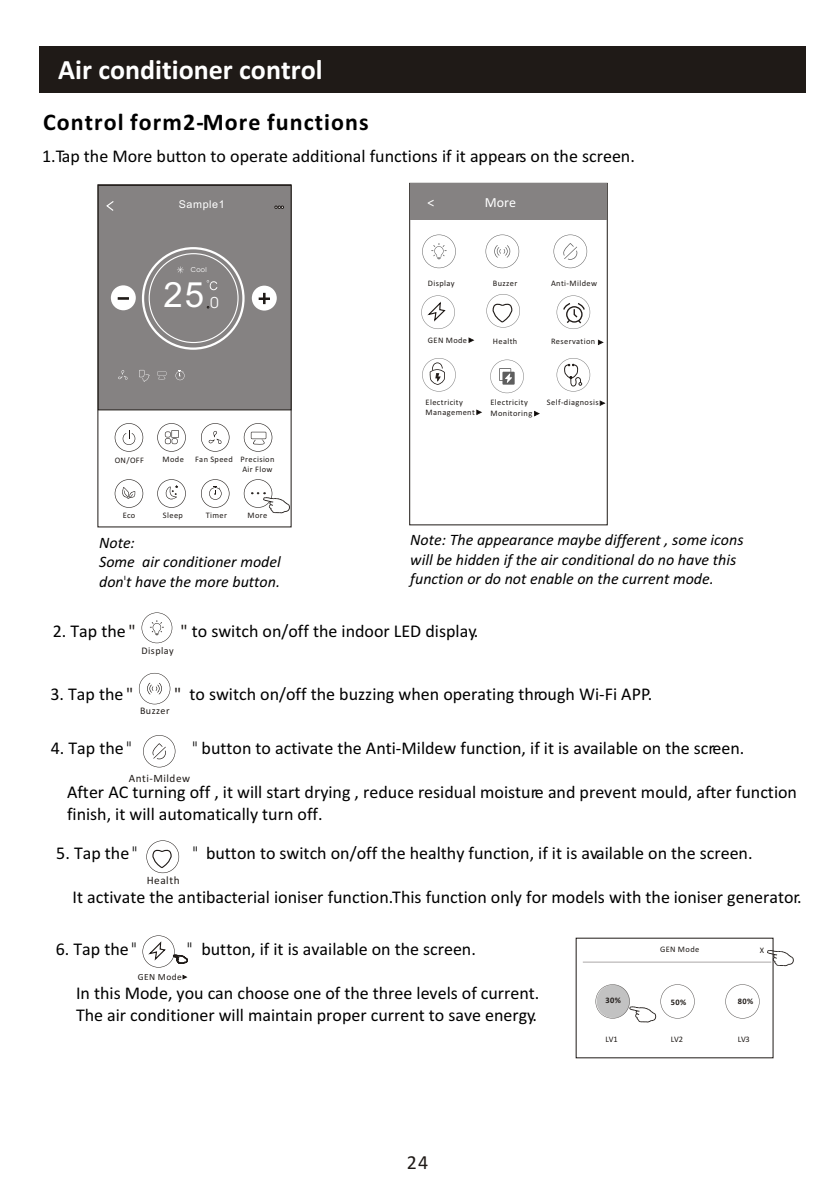
<style>
.page{position:relative;width:840px;height:1192px;background:#fff}
.page>*{position:absolute;margin:0;border:0;box-sizing:border-box;transform-origin:0 0}
.t1{font:34.8px "Arial";color:#fff}
.t2{font:700 28px "Calibri";color:#fff}
.t3{font:700 24px "Calibri";letter-spacing:.045em;color:#000}
.t4{font:20px "Calibri";color:#1f1a17}
.t5{font:18px/22px "Calibri";color:#000}
.t6{font:18px "Calibri";color:#1f1a17}
.t7{font:italic 16px/19.6px "Calibri";color:#000}
.t8{font:15.4px "Avant Garde Bk BT";color:#fff}
.t9{font:14px "Calibri";color:#fff}
.t10{font:11.2px "Calibri";letter-spacing:.045em;color:#1f1a17}
.t11{font:10.8px "Arial";letter-spacing:.055em;color:#fff}
.t12{font:10.2px "Calibri";letter-spacing:.045em;color:#1f1a17}
.t13{font:10px "Calibri";letter-spacing:.045em;color:#1f1a17}
.t14{font:9.4px "Calibri";letter-spacing:.045em;color:#1f1a17}
.t15{font:8.4px/10.2px "Calibri";letter-spacing:.045em;color:#1f1a17;text-align:right}
.t16{font:700 8.4px "Calibri";color:#1f1a17}
.t17{font:7px "Avant Garde Bk BT";color:#fff}
.s1{font-family:"Avant Garde Bk BT";font-style:normal}
.s2{color:#1f1a17}
.s3{font-family:"Avant Garde Bk BT"}
</style>
<div class="page">
<div style="left:39px;top:46px;width:766px;height:47px;background:#1f1a17"></div>
<svg style="left:201px;top:479px;width:28px;height:29px"></svg>
<svg style="left:157px;top:479px;width:29px;height:29px"></svg>
<svg style="left:115px;top:479px;width:28px;height:29px"></svg>
<svg style="left:157px;top:423px;width:29px;height:29px"></svg>
<svg style="left:115px;top:423px;width:28px;height:29px"></svg>
<svg style="left:244px;top:423px;width:28px;height:29px"></svg>
<svg style="left:201px;top:423px;width:28px;height:29px"></svg>
<div style="left:98px;top:185px;width:193px;height:225px;background:#858282;border:1px solid #1f1a17"></div>
<svg style="left:106px;top:201px;width:8px;height:10px"></svg>
<svg style="left:275px;top:206px;width:9px;height:3px"></svg>
<div style="left:111px;top:285px;width:25px;height:25px;background:#fff;border-radius:50%"></div>
<svg style="left:118px;top:297px;width:11px;height:2px"></svg>
<div style="left:252px;top:286px;width:25px;height:25px;background:#fff;border-radius:50%"></div>
<svg style="left:259px;top:293px;width:11px;height:11px"></svg>
<div style="left:142px;top:247px;width:103px;height:103px;border:2px solid #fff;border-radius:50%"></div>
<svg style="left:177px;top:266px;width:7px;height:7px"></svg>
<svg style="left:207px;top:280px;width:10px;height:10px"></svg>
<svg style="left:118px;top:370px;width:10px;height:10px"></svg>
<svg style="left:176px;top:370px;width:9px;height:10px"></svg>
<svg style="left:244px;top:479px;width:46px;height:35px"></svg>
<svg style="left:157px;top:372px;width:9px;height:8px"></svg>
<svg style="left:139px;top:370px;width:11px;height:12px"></svg>
<div style="left:409px;top:183px;width:198px;height:342px;background:#fff;border:1px solid #1f1a17"></div>
<svg style="left:490px;top:360px;width:34px;height:33px"></svg>
<svg style="left:421px;top:295px;width:34px;height:34px"></svg>
<svg style="left:554px;top:235px;width:33px;height:33px"></svg>
<svg style="left:486px;top:235px;width:33px;height:33px"></svg>
<svg style="left:422px;top:235px;width:34px;height:33px"></svg>
<div style="left:410px;top:184px;width:196px;height:36px;background:#858282"></div>
<svg style="left:468px;top:337px;width:6px;height:6px"></svg>
<svg style="left:476px;top:410px;width:6px;height:5px"></svg>
<svg style="left:598px;top:340px;width:5px;height:5px"></svg>
<svg style="left:534px;top:411px;width:5px;height:5px"></svg>
<svg style="left:600px;top:400px;width:5px;height:6px"></svg>
<svg style="left:557px;top:295px;width:33px;height:34px"></svg>
<svg style="left:486px;top:294px;width:34px;height:34px"></svg>
<svg style="left:557px;top:358px;width:33px;height:34px"></svg>
<svg style="left:422px;top:358px;width:34px;height:34px"></svg>
<svg style="left:142px;top:612px;width:30px;height:31px"></svg>
<svg style="left:139px;top:673px;width:31px;height:31px"></svg>
<svg style="left:143px;top:735px;width:32px;height:32px"></svg>
<svg style="left:146px;top:840px;width:33px;height:33px"></svg>
<hr style="left:583px;top:962px;width:188px;height:1px;background:#aba8a8">
<svg style="left:767px;top:950px;width:27px;height:16px"></svg>
<svg style="left:725px;top:984px;width:35px;height:35px"></svg>
<svg style="left:595px;top:984px;width:100px;height:39px"></svg>
<svg style="left:182px;top:975px;width:5px;height:4px"></svg>
<svg style="left:143px;top:935px;width:45px;height:33px"></svg>
<h2 class="t2" style="left:58px;top:58px;width:266px">Air conditioner control</h2>
<h3 class="t3" style="left:43px;top:112px;width:327px">Control form2-More functions</h3>
<p class="t5" style="left:42px;top:146px;width:594px">1.Tap the More button to operate additional functions if it appears on the screen.</p>
<p class="t11" style="left:179px;top:201px;width:48px">Sample1</p>
<p class="t17" style="left:191px;top:267px;width:17px">Cool</p>
<h1 class="t1" style="left:163px;top:281px;width:42px">25</h1>
<p class="t8" style="left:210px;top:296px;width:10px">0</p>
<p class="t15" style="left:115px;top:456px;width:31px">ON/OFF</p>
<p class="t15" style="left:195px;top:455px;width:81px">Fan Speed Precision<br>Air Flow</p>
<p class="t15" style="left:163px;top:455px;width:23px">Mode</p>
<p class="t15" style="left:123px;top:511px;width:14px">Eco</p>
<p class="t15" style="left:163px;top:511px;width:22px">Sleep</p>
<p class="t15" style="left:248px;top:511px;width:21px">More</p>
<p class="t15" style="left:206px;top:511px;width:23px">Timer</p>
<p class="t7" style="left:99px;top:534px;width:183px">Note:<br>Some air conditioner model don<span class="s1">'</span>t have the more button.</p>
<p class="t9" style="left:427px;top:197px;width:8px">&lt;</p>
<p class="t9" style="left:485px;top:197px;width:33px">More</p>
<p class="t15" style="left:428px;top:279px;width:28px">Display</p>
<p class="t15" style="left:493px;top:279px;width:26px">Buzzer</p>
<p class="t15" style="left:551px;top:279px;width:47px">Anti-Mildew</p>
<p class="t15" style="left:428px;top:336px;width:41px">GEN Mode</p>
<p class="t15" style="left:493px;top:337px;width:26px">Health</p>
<p class="t15" style="left:551px;top:337px;width:46px">Reservation</p>
<p class="t15" style="left:426px;top:398px;width:39px">Electricity</p>
<p class="t15" style="left:547px;top:398px;width:53px">Self-diagnosis</p>
<p class="t15" style="left:426px;top:408px;width:51px">Management</p>
<p class="t15" style="left:491px;top:398px;width:43px;text-align:left">Electricity<br>Monitoring</p>
<p class="t7" style="left:410px;top:531px;width:335px">Note: The appearance maybe different , some icons will be hidden if the air conditional do no have this function or do not enable on the current mode.</p>
<p class="t5" style="left:53px;top:621px;width:84px">2. Tap the<span class="s2">"</span></p>
<p class="t5" style="left:180px;top:621px;width:299px"><span class="s2">"</span> to switch on/off the indoor LED display.</p>
<p class="t12" style="left:141px;top:646px;width:34px">Display</p>
<p class="t5" style="left:50px;top:684px;width:84px">3. Tap the<span class="s2">"</span></p>
<p class="t5" style="left:189px;top:684px;width:465px">to switch on/off the buzzing when operating through Wi-Fi APP.</p>
<p class="t6" style="left:174px;top:686px;width:9px">"</p>
<p class="t13" style="left:140px;top:707px;width:31px">Buzzer</p>
<p class="t5" style="left:51px;top:739px;width:82px">4. Tap the <span class="s3">"</span></p>
<p class="t5" style="left:192px;top:739px;width:553px"><span class="s3">"</span> button to activate the Anti-Mildew function, if it is available on the screen.</p>
<p class="t5" style="left:67px;top:783px;width:732px">After AC turning off , it will start drying , reduce residual moisture and prevent mould, after function finish, it will automatically turn off.</p>
<p class="t10" style="left:129px;top:773px;width:63px">Anti-Mildew</p>
<p class="t5" style="left:56px;top:843px;width:82px">5. Tap the <span class="s3">"</span></p>
<p class="t5" style="left:193px;top:843px;width:561px"><span class="s3">"</span> button to switch on/off the healthy function, if it is available on the screen.</p>
<p class="t5" style="left:73px;top:887px;width:731px">It activate the antibacterial ioniser function.This function only for models with the ioniser generator.</p>
<p class="t10" style="left:147px;top:876px;width:34px">Health</p>
<p class="t5" style="left:56px;top:939px;width:82px">6. Tap the <span class="s3">"</span></p>
<p class="t5" style="left:187px;top:939px;width:290px"><span class="s3">"</span> button, if it is available on the screen.</p>
<p class="t5" style="left:76px;top:983px;width:465px">In this Mode, you can choose one of the three levels of current.<br>The air conditioner will maintain proper current to save energy.</p>
<p class="t14" style="left:138px;top:973px;width:45px">GEN Mode</p>
<p class="t4" style="left:407px;top:1154px;width:23px">24</p>
<p class="t15" style="left:660px;top:945px;width:41px">GEN Mode</p>
<p class="t15" style="left:760px;top:946px;width:6px">X</p>
<p class="t16" style="left:606px;top:997px;width:17px">30%</p>
<p class="t16" style="left:671px;top:998px;width:17px">50%</p>
<p class="t16" style="left:738px;top:997px;width:17px">80%</p>
<p class="t15" style="left:606px;top:1035px;width:14px">LV1</p>
<p class="t15" style="left:671px;top:1035px;width:14px">LV2</p>
<p class="t15" style="left:738px;top:1035px;width:14px">LV3</p>
</div>
